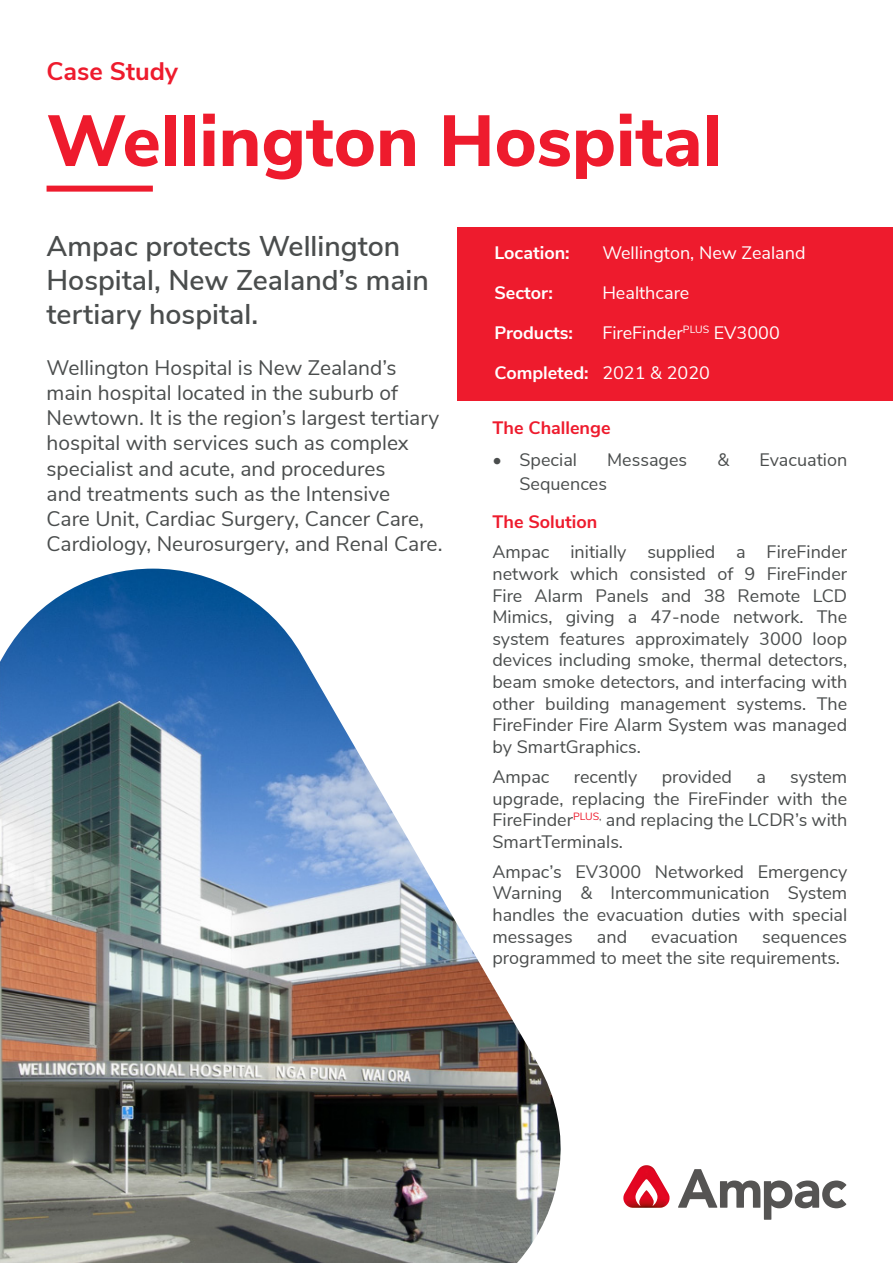
<style>
.page{position:relative;width:893px;height:1263px;background:#fff}
.page>*{position:absolute;margin:0;border:0;box-sizing:border-box;transform-origin:0 0}
.t1{font:800 72px "Nunito Sans";color:#ee1b2d}
.t2{font:600 28.5px/34.2px "Nunito Sans";color:#4a4d4d}
.t3{font:700 25.35px "Nunito Sans";color:#ee1b2d}
.t4{font:21px/25.2px "Nunito Sans";color:#4a4d4d}
.Body_Text{font:18px/21.6px "Nunito Sans";color:#4a4d4d;text-align:justify}
.Body_Text-2{font:18px "Nunito Sans";color:#fff}
.Body_Text-3{font:700 18px "Nunito Sans";color:#fff}
.Body_Text-4{font:700 18px "Nunito Sans";color:#ee1b2d}
.s1{font-weight:400}
</style>
<div class="page">
<img style="left:0;top:569px;width:561px;height:694px">
<svg style="left:678px;top:1169px;width:168px;height:51px"></svg>
<svg style="left:623px;top:1165px;width:23px;height:41px"></svg>
<div style="left:47px;top:186px;width:106px;height:6px;background:#ee1b2d"></div>
<div style="left:458px;top:227px;width:435px;height:173px;background:#ee1b2d"></div>
<p class="t3" style="left:47px;top:52px;width:133px">Case Study</p>
<p class="t1" style="left:47px;top:88px;width:677px">Wellington Hospital</p>
<p class="t2" style="left:47px;top:227px;width:384px">Ampac protects Wellington<br>Hospital, New Zealand’s main tertiary hospital.</p>
<p class="t4" style="left:47px;top:354px;width:397px">Wellington Hospital is New Zealand’s main hospital located in the suburb of Newtown. It is the region’s largest tertiary hospital with services such as complex specialist and acute, and procedures<br>and treatments such as the Intensive<br>Care Unit, Cardiac Surgery, Cancer Care, Cardiology, Neurosurgery, and Renal Care.</p>
<p class="Body_Text-3" style="left:494px;top:240px;width:77px">Location:</p>
<p class="Body_Text-2" style="left:602px;top:240px;width:205px">Wellington, New Zealand</p>
<p class="Body_Text-3" style="left:494px;top:280px;width:60px">Sector:</p>
<p class="Body_Text-2" style="left:602px;top:280px;width:89px">Healthcare</p>
<p class="Body_Text-3" style="left:494px;top:320px;width:80px">Products:</p>
<p class="Body_Text-2" style="left:602px;top:320px;width:179px">FireFinder<sup>PLUS</sup> EV3000</p>
<p class="Body_Text-3" style="left:494px;top:360px;width:217px">Completed: <span class="s1">2021 &amp; 2020</span></p>
<p class="Body_Text-4" style="left:492px;top:414px;width:120px">The Challenge</p>
<p class="Body_Text" style="left:492px;top:448px;width:86px">• Special</p>
<p class="Body_Text" style="left:607px;top:448px;width:82px">Messages</p>
<p class="Body_Text" style="left:717px;top:448px;width:13px">&amp;</p>
<p class="Body_Text" style="left:759px;top:448px;width:89px">Evacuation</p>
<p class="Body_Text" style="left:519px;top:472px;width:89px">Sequences</p>
<p class="Body_Text-4" style="left:492px;top:509px;width:106px">The Solution</p>
<p class="Body_Text" style="left:492px;top:540px;width:356px">Ampac initially supplied a FireFinder network which consisted of 9 FireFinder Fire Alarm Panels and 38 Remote LCD Mimics, giving a 47-node network. The system features approximately 3000 loop devices including smoke, thermal detectors, beam smoke detectors, and interfacing with other building management systems. The FireFinder Fire Alarm System was managed by SmartGraphics.</p>
<p class="Body_Text" style="left:492px;top:765px;width:59px">Ampac</p>
<p class="Body_Text" style="left:574px;top:765px;width:65px">recently</p>
<p class="Body_Text" style="left:662px;top:765px;width:72px">provided</p>
<p class="Body_Text" style="left:756px;top:765px;width:11px">a</p>
<p class="Body_Text" style="left:492px;top:765px;width:356px;text-indent:298px">system upgrade, replacing the FireFinder with the FireFinder<sup>PLUS</sup><sup>,</sup> and replacing the LCDR’s with SmartTerminals.</p>
<p class="Body_Text" style="left:492px;top:860px;width:356px">Ampac’s EV3000 Networked Emergency Warning &amp; Intercommunication System handles the evacuation duties with special messages</p>
<p class="Body_Text" style="left:597px;top:924px;width:32px">and</p>
<p class="Body_Text" style="left:651px;top:924px;width:88px">evacuation</p>
<p class="Body_Text" style="left:492px;top:924px;width:356px;text-indent:270px">sequences programmed to meet the site requirements.</p>
</div>
